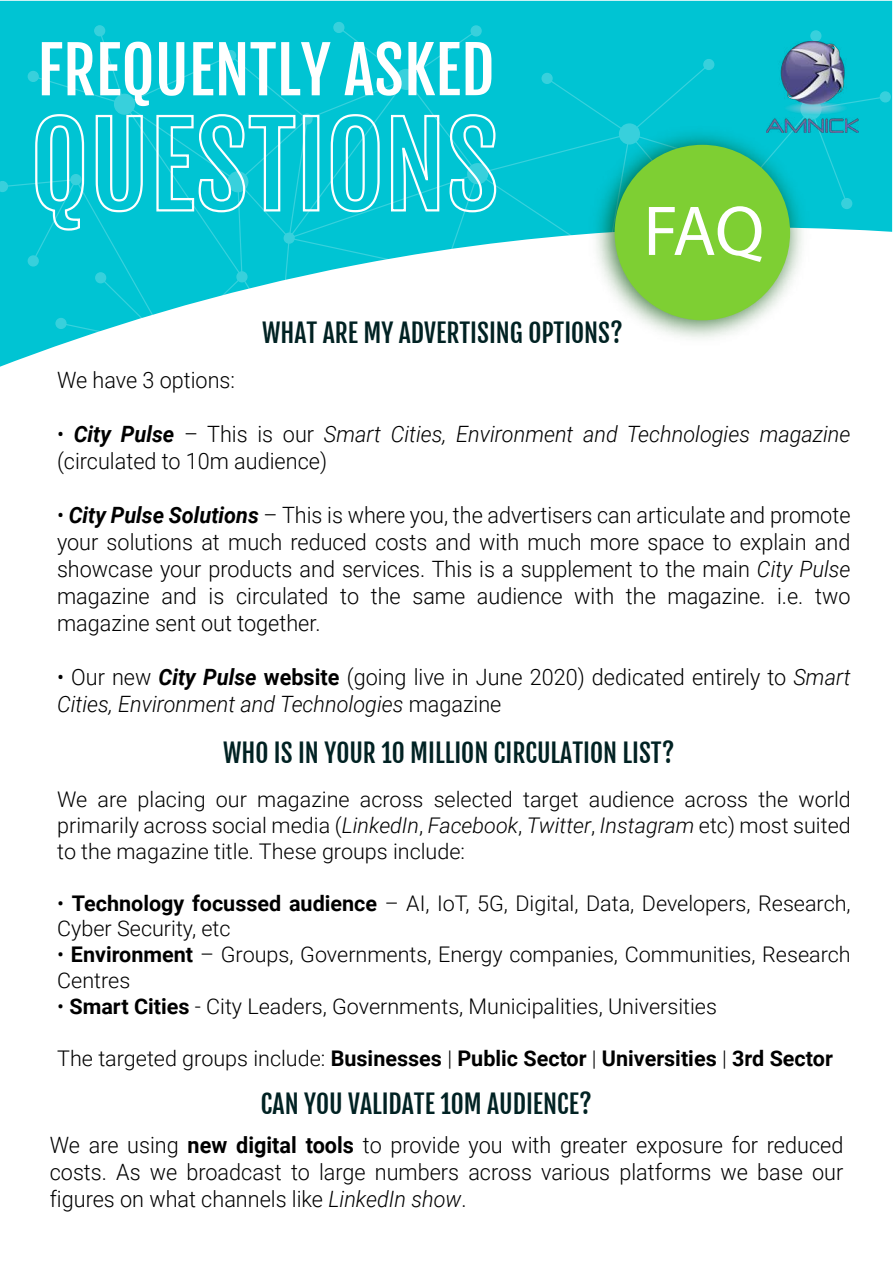
<style>
.page{position:relative;width:893px;height:1263px;background:#fff}
.page>*{position:absolute;margin:0;border:0;box-sizing:border-box;transform-origin:0 0}
.t1{font:63.75px "Fjalla One";color:#fff}
.t2{font:25.5px "Fjalla One";color:#012223}
.t3{font:300 22.5px/27px "Roboto";color:#000;text-align:justify;scale:.96 1}
.t4{font:italic 300 22.5px/27px "Roboto";color:#000;scale:.96 1}
.t5{font:300 21.6px/25.8px "Roboto";color:#000}
.t6{font:700 21.6px "Roboto";color:#000}
.s1{font-style:normal}
.s2{font-weight:700}
.s3{font-weight:700;font-style:italic}
.s4{font-style:italic}
.s5{font-weight:300}
</style>
<div class="page">
<div style="left:0;top:1px;width:892px;height:231px;background:#00c4d3"></div>
<div style="left:94px;top:25px;width:11px;height:11px;border:2px solid #fff;border-radius:50%"></div>
<div style="left:880px;top:92px;width:10px;height:10px;background:#38d0dc;border-radius:50%"></div>
<div style="left:880px;top:91px;width:11px;height:12px;border:2px solid #fff;border-radius:50%"></div>
<div style="left:744px;top:510px;width:12px;height:11px;border:2px solid #fff;border-radius:50%"></div>
<div style="left:334px;top:23px;width:10px;height:9px;background:#38d0dc;border-radius:50%"></div>
<div style="left:333px;top:22px;width:11px;height:11px;border:2px solid #fff;border-radius:50%"></div>
<div style="left:471px;top:25px;width:11px;height:12px;border:2px solid #fff;border-radius:50%"></div>
<svg style="left:0;top:26px;width:887px;height:491px"></svg>
<h1 class="t1" style="left:37px;top:31px;width:458px">FREQUENTLY ASKED</h1>
<p class="t2" style="left:262px;top:317px;width:362px">WHAT ARE MY ADVERTISING OPTIONS?</p>
<p class="t3" style="left:57px;top:365px;width:187px">We have 3 options:</p>
<p class="t4" style="left:57px;top:419px;width:828px"><span class="s1">•</span> <span class="s2">City Pulse</span> <span class="s1">– This is our</span> Smart Cities, Environment and Technologies magazine <span class="s1">(circulated to 10m audience)</span></p>
<p class="t3" style="left:57px;top:500px;width:828px">• <span class="s3">City Pulse Solutions</span> – This is where you, the advertisers can articulate and promote your solutions at much reduced costs and with much more space to explain and showcase your products and services. This is a supplement to the main <span class="s4">City Pulse </span>magazine and is circulated to the same audience with the magazine. i.e. two magazine sent out together.</p>
<p class="t3" style="left:57px;top:662px;width:828px">• Our new <span class="s3">City Pulse</span> <span class="s2">website</span> (going live in June 2020) dedicated entirely to <span class="s4">Smart<br>Cities, Environment and Technologies</span> magazine</p>
<p class="t2" style="left:223px;top:737px;width:453px">WHO IS IN YOUR 10 MILLION CIRCULATION LIST?</p>
<p class="t5" style="left:57px;top:786px;width:795px;text-align:justify">We are placing our magazine across selected target audience across the world primarily across social media (<span class="s4">LinkedIn</span>, <span class="s4">Facebook</span>, <span class="s4">Twitter</span>, <span class="s4">Instagram</span> etc) most suited to the magazine title. These groups include:</p>
<p class="t5" style="left:57px;top:889px;width:795px">• <span class="s2">Technology focussed audience</span> – AI, IoT, 5G, Digital, Data, Developers, Research,<br>Cyber Security, etc</p>
<p class="t5" style="left:57px;top:941px;width:795px">• <span class="s2">Environment</span> – Groups, Governments, Energy companies, Communities, Research<br>Centres</p>
<p class="t5" style="left:57px;top:993px;width:661px">• <span class="s2">Smart Cities</span> - City Leaders, Governments, Municipalities, Universities</p>
<p class="t6" style="left:57px;top:1043px;width:777px"><span class="s5">The targeted groups include:</span> Businesses <span class="s5">|</span> Public Sector <span class="s5">|</span> Universities <span class="s5">|</span> 3rd Sector</p>
<p class="t2" style="left:261px;top:1088px;width:333px">CAN YOU VALIDATE 10M AUDIENCE?</p>
<p class="t3" style="left:50px;top:1130px;width:828px">We are using <span class="s2">new digital tools</span> to provide you with greater exposure for reduced costs. As we broadcast to large numbers across various platforms we base our figures on what channels like <span class="s4">LinkedIn show</span>.</p>
</div>
